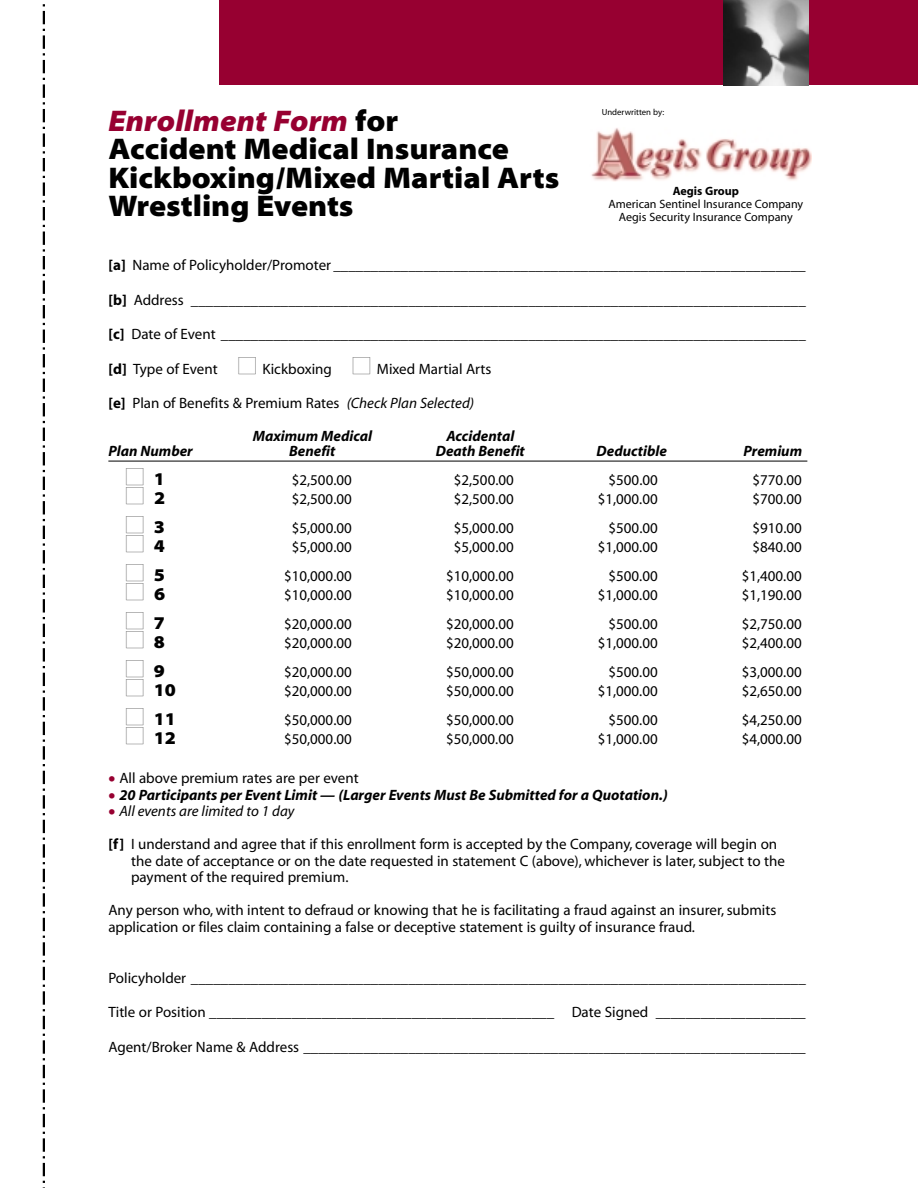
<style>
.page{position:relative;width:918px;height:1188px;background:#fff}
.page>*{position:absolute;margin:0;border:0;box-sizing:border-box;transform-origin:0 0}
.t1{font:30px/28.5px "Myriad MM 830 700";color:#000}
.t2{font:30px "Myriad MM It 830 700";color:#970031}
.t3{font:18px "Myriad MM 830 700";color:#000}
.t4{font:15px/16.5px "Myriad MM 400 600";color:#000}
.t5{font:15px "Myriad MM It 700 600";color:#000}
.t6{font:15px "Myriad MM It 400 600";color:#000}
.t7{font:12px/13.2px "Myriad MM 400 600";color:#000;text-align:center}
.t8{font:12px "Myriad MM 700 600";color:#000}
.t9{font:8.7px "Myriad MM 400 600";color:#000}
.s1{font-family:"Myriad MM 830 700";color:#000}
.s2{font-family:"Myriad MM 700 600"}
.s3{font-family:"Myriad MM It 400 600"}
.s4{font-family:"Myriad MM 830 700";font-size:18px;color:#970031}
</style>
<div class="page">
<div style="left:219px;top:0;width:699px;height:85px;background:#970031"></div>
<hr style="left:108px;top:461px;width:699px;height:1px;background:#000">
<svg style="left:43px;top:4px;width:2px;height:1184px"></svg>
<img style="left:723px;top:0;width:86px;height:85px">
<img style="left:591px;top:128px;width:221px;height:54px">
<h1 class="t2" style="left:108px;top:109px;width:291px">Enrollment Form <span class="s1">for</span></h1>
<h1 class="t1" style="left:108px;top:138px;width:453px">Accident Medical Insurance<br>Kickboxing/Mixed Martial Arts<br>Wrestling Events</h1>
<p class="t9" style="left:602px;top:109px;width:64px">Underwritten by:</p>
<p class="t8" style="left:673px;top:186px;width:68px">Aegis Group</p>
<p class="t7" style="left:608px;top:199px;width:196px">American Sentinel Insurance Company<br>Aegis Security Insurance Company</p>
<p class="t4" style="left:108px;top:258px;width:699px"><span class="s2">[a]</span> Name of Policyholder/Promoter _______________________________________________________________</p>
<p class="t4" style="left:108px;top:293px;width:699px"><span class="s2">[b]</span> Address __________________________________________________________________________________</p>
<p class="t4" style="left:108px;top:327px;width:699px"><span class="s2">[c]</span> Date of Event ______________________________________________________________________________</p>
<p class="t4" style="left:108px;top:362px;width:111px"><span class="s2">[d]</span> Type of Event</p>
<p class="t4" style="left:263px;top:362px;width:71px">Kickboxing</p>
<p class="t4" style="left:377px;top:362px;width:116px">Mixed Martial Arts</p>
<p class="t4" style="left:108px;top:396px;width:367px"><span class="s2">[e]</span> Plan of Benefits &amp; Premium Rates <span class="s3">(Check Plan Selected)</span></p>
<p class="t5" style="left:253px;top:431px;width:121px">Maximum Medical</p>
<p class="t5" style="left:446px;top:431px;width:69px">Accidental</p>
<p class="t5" style="left:108px;top:446px;width:86px">Plan Number</p>
<p class="t5" style="left:289px;top:446px;width:48px">Benefit</p>
<p class="t5" style="left:436px;top:446px;width:91px">Death Benefit</p>
<p class="t5" style="left:597px;top:446px;width:72px">Deductible</p>
<p class="t5" style="left:743px;top:446px;width:60px">Premium</p>
<p class="t3" style="left:154px;top:472px;width:13px">1</p>
<p class="t4" style="left:292px;top:473px;width:62px">$2,500.00</p>
<p class="t4" style="left:454px;top:473px;width:62px">$2,500.00</p>
<p class="t4" style="left:609px;top:473px;width:51px">$500.00</p>
<p class="t4" style="left:753px;top:473px;width:51px">$770.00</p>
<p class="t3" style="left:154px;top:491px;width:13px">2</p>
<p class="t4" style="left:292px;top:492px;width:62px">$2,500.00</p>
<p class="t4" style="left:454px;top:492px;width:62px">$2,500.00</p>
<p class="t4" style="left:598px;top:492px;width:62px">$1,000.00</p>
<p class="t4" style="left:753px;top:492px;width:51px">$700.00</p>
<p class="t3" style="left:154px;top:520px;width:13px">3</p>
<p class="t4" style="left:292px;top:521px;width:62px">$5,000.00</p>
<p class="t4" style="left:454px;top:521px;width:62px">$5,000.00</p>
<p class="t4" style="left:609px;top:521px;width:51px">$500.00</p>
<p class="t4" style="left:753px;top:521px;width:51px">$910.00</p>
<p class="t3" style="left:154px;top:539px;width:13px">4</p>
<p class="t4" style="left:292px;top:540px;width:62px">$5,000.00</p>
<p class="t4" style="left:454px;top:540px;width:62px">$5,000.00</p>
<p class="t4" style="left:598px;top:540px;width:62px">$1,000.00</p>
<p class="t4" style="left:753px;top:540px;width:51px">$840.00</p>
<p class="t3" style="left:154px;top:568px;width:13px">5</p>
<p class="t4" style="left:284px;top:569px;width:69px">$10,000.00</p>
<p class="t4" style="left:446px;top:569px;width:69px">$10,000.00</p>
<p class="t4" style="left:609px;top:569px;width:51px">$500.00</p>
<p class="t4" style="left:742px;top:569px;width:62px">$1,400.00</p>
<p class="t3" style="left:154px;top:587px;width:13px">6</p>
<p class="t4" style="left:284px;top:588px;width:69px">$10,000.00</p>
<p class="t4" style="left:446px;top:588px;width:69px">$10,000.00</p>
<p class="t4" style="left:598px;top:588px;width:62px">$1,000.00</p>
<p class="t4" style="left:742px;top:588px;width:62px">$1,190.00</p>
<p class="t3" style="left:154px;top:616px;width:13px">7</p>
<p class="t4" style="left:284px;top:617px;width:69px">$20,000.00</p>
<p class="t4" style="left:446px;top:617px;width:69px">$20,000.00</p>
<p class="t4" style="left:609px;top:617px;width:51px">$500.00</p>
<p class="t4" style="left:742px;top:617px;width:62px">$2,750.00</p>
<p class="t3" style="left:154px;top:635px;width:13px">8</p>
<p class="t4" style="left:284px;top:636px;width:69px">$20,000.00</p>
<p class="t4" style="left:446px;top:636px;width:69px">$20,000.00</p>
<p class="t4" style="left:598px;top:636px;width:62px">$1,000.00</p>
<p class="t4" style="left:742px;top:636px;width:62px">$2,400.00</p>
<p class="t3" style="left:154px;top:664px;width:13px">9</p>
<p class="t4" style="left:284px;top:665px;width:69px">$20,000.00</p>
<p class="t4" style="left:446px;top:665px;width:69px">$50,000.00</p>
<p class="t4" style="left:609px;top:665px;width:51px">$500.00</p>
<p class="t4" style="left:742px;top:665px;width:62px">$3,000.00</p>
<p class="t3" style="left:154px;top:683px;width:24px">10</p>
<p class="t4" style="left:284px;top:684px;width:69px">$20,000.00</p>
<p class="t4" style="left:446px;top:684px;width:69px">$50,000.00</p>
<p class="t4" style="left:598px;top:684px;width:62px">$1,000.00</p>
<p class="t4" style="left:742px;top:684px;width:62px">$2,650.00</p>
<p class="t3" style="left:154px;top:712px;width:24px">11</p>
<p class="t4" style="left:284px;top:713px;width:69px">$50,000.00</p>
<p class="t4" style="left:446px;top:713px;width:69px">$50,000.00</p>
<p class="t4" style="left:609px;top:713px;width:51px">$500.00</p>
<p class="t4" style="left:742px;top:713px;width:62px">$4,250.00</p>
<p class="t3" style="left:154px;top:731px;width:24px">12</p>
<p class="t4" style="left:284px;top:732px;width:69px">$50,000.00</p>
<p class="t4" style="left:446px;top:732px;width:69px">$50,000.00</p>
<p class="t4" style="left:598px;top:732px;width:62px">$1,000.00</p>
<p class="t4" style="left:742px;top:732px;width:62px">$4,000.00</p>
<p class="t4" style="left:108px;top:771px;width:252px"><span class="s4">•</span> All above premium rates are per event</p>
<p class="t5" style="left:108px;top:789px;width:561px"><span class="s4">•</span> 20 Participants per Event Limit — (Larger Events Must Be Submitted for a Quotation.)</p>
<p class="t6" style="left:108px;top:806px;width:188px"><span class="s4">•</span> All events are limited to 1 day</p>
<p class="t4" style="left:131px;top:837px;width:655px;text-indent:-23px"><span class="s2">[f]</span> I understand and agree that if this enrollment form is accepted by the Company, coverage will begin on the date of acceptance or on the date requested in statement C (above), whichever is later, subject to the payment of the required premium.</p>
<p class="t4" style="left:108px;top:903px;width:669px">Any person who, with intent to defraud or knowing that he is facilitating a fraud against an insurer, submits application or files claim containing a false or deceptive statement is guilty of insurance fraud.</p>
<p class="t4" style="left:108px;top:971px;width:699px">Policyholder __________________________________________________________________________________</p>
<p class="t4" style="left:108px;top:1005px;width:699px">Title or Position ______________________________________________ Date Signed ____________________</p>
<p class="t4" style="left:108px;top:1040px;width:699px">Agent/Broker Name &amp; Address ___________________________________________________________________</p>
</div>
